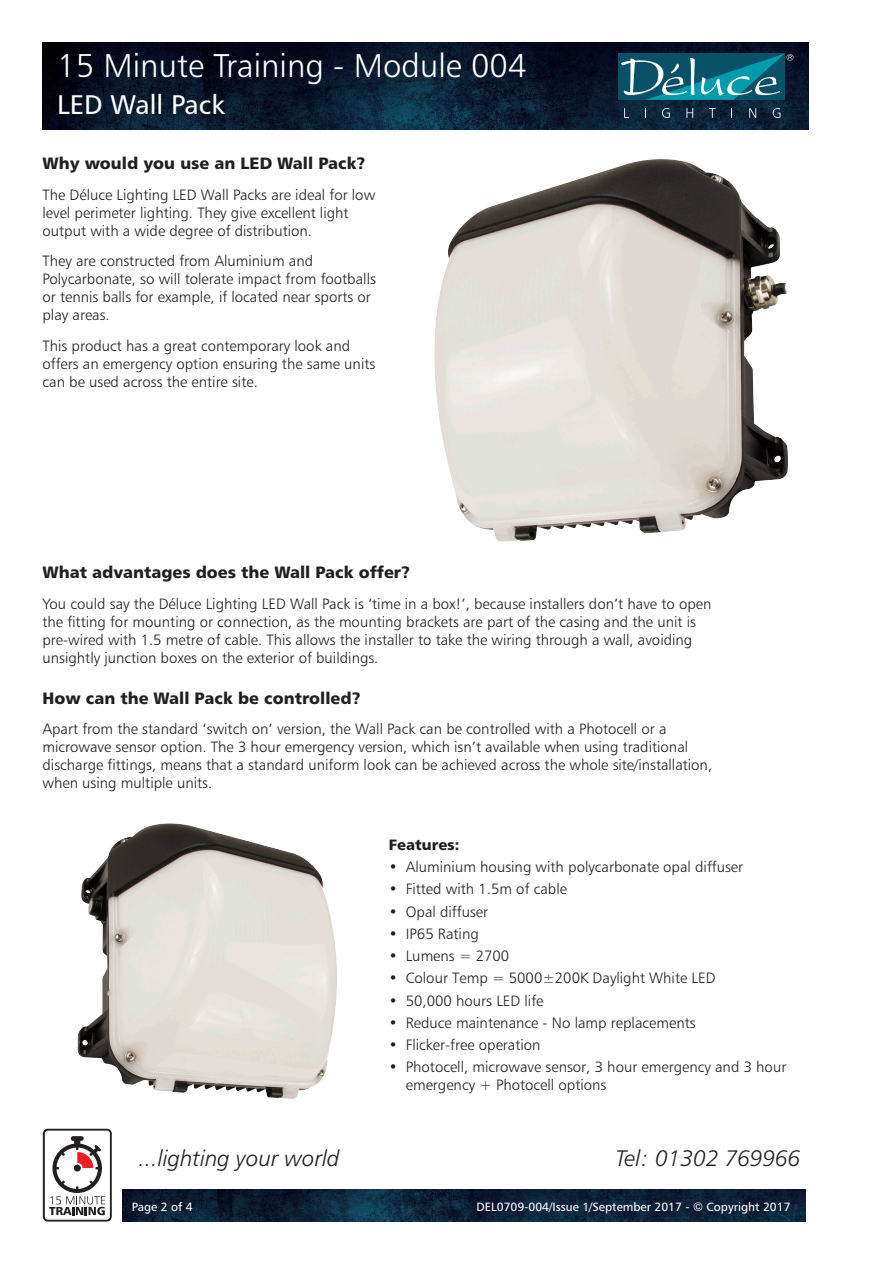
<style>
.page{position:relative;width:893px;height:1263px;background:#fff}
.page>*{position:absolute;margin:0;border:0;box-sizing:border-box;transform-origin:0 0}
.t1{font:33px "Humanist 777 BT Light B";color:#fff}
.t2{font:27px "Humanist 777 BT Roman B";color:#fff}
.t3{font:22.5px "Humanist 777 BT Light Italic B";color:#231f20}
.t4{font:16.5px "Humanist 777 BT Black B";color:#231f20}
.t5{font:15px/18px "Humanist 777 BT Light B";color:#231f20}
.t6{font:15px "Humanist 777 BT Black B";color:#231f20}
.t7{font:12px "Humanist 777 BT Roman B";color:#fff}
</style>
<div class="page">
<img style="left:43px;top:43px;width:765px;height:87px">
<img style="left:123px;top:1190px;width:682px;height:31px">
<svg style="left:43px;top:1129px;width:69px;height:92px"></svg>
<svg style="left:624px;top:108px;width:5px;height:10px"></svg>
<svg style="left:662px;top:108px;width:8px;height:10px"></svg>
<svg style="left:686px;top:108px;width:7px;height:10px"></svg>
<svg style="left:709px;top:108px;width:7px;height:10px"></svg>
<svg style="left:749px;top:108px;width:7px;height:10px"></svg>
<svg style="left:773px;top:108px;width:7px;height:10px"></svg>
<svg style="left:621px;top:54px;width:172px;height:46px;background:#277588"></svg>
<img style="left:434px;top:159px;width:354px;height:383px">
<img style="left:77px;top:823px;width:260px;height:276px">
<h1 class="t1" style="left:57px;top:45px;width:471px">15 Minute Training - Module 004</h1>
<h2 class="t2" style="left:57px;top:88px;width:169px">LED Wall Pack</h2>
<p class="t4" style="left:43px;top:152px;width:325px">Why would you use an LED Wall Pack?</p>
<p class="t5" style="left:43px;top:185px;width:334px">The Déluce Lighting LED Wall Packs are ideal for low level perimeter lighting. They give excellent light output with a wide degree of distribution.</p>
<p class="t5" style="left:43px;top:252px;width:335px">They are constructed from Aluminium and Polycarbonate, so will tolerate impact from footballs or tennis balls for example, if located near sports or play areas.</p>
<p class="t5" style="left:43px;top:337px;width:334px">This product has a great contemporary look and offers an emergency option ensuring the same units can be used across the entire site.</p>
<p class="t4" style="left:43px;top:562px;width:369px">What advantages does the Wall Pack offer?</p>
<p class="t5" style="left:43px;top:595px;width:670px">You could say the Déluce Lighting LED Wall Pack is ‘time in a box!’, because installers don’t have to open the fitting for mounting or connection, as the mounting brackets are part of the casing and the unit is pre-wired with 1.5 metre of cable. This allows the installer to take the wiring through a wall, avoiding unsightly junction boxes on the exterior of buildings.</p>
<p class="t4" style="left:43px;top:687px;width:320px">How can the Wall Pack be controlled?</p>
<p class="t5" style="left:43px;top:720px;width:671px">Apart from the standard ‘switch on’ version, the Wall Pack can be controlled with a Photocell or a microwave sensor option. The 3 hour emergency version, which isn’t available when using traditional discharge fittings, means that a standard uniform look can be achieved across the whole site/installation, when using multiple units.</p>
<p class="t6" style="left:389px;top:835px;width:72px">Features:</p>
<p class="t5" style="left:389px;top:858px;width:356px">• Aluminium housing with polycarbonate opal diffuser</p>
<p class="t5" style="left:389px;top:880px;width:180px">• Fitted with 1.5m of cable</p>
<p class="t5" style="left:389px;top:902px;width:101px">• Opal diffuser</p>
<p class="t5" style="left:389px;top:924px;width:91px">• IP65 Rating</p>
<p class="t5" style="left:389px;top:947px;width:122px">• Lumens = 2700</p>
<p class="t5" style="left:389px;top:969px;width:328px">• Colour Temp = 5000±200K Daylight White LED</p>
<p class="t5" style="left:389px;top:991px;width:156px">• 50,000 hours LED life</p>
<p class="t5" style="left:389px;top:1013px;width:308px">• Reduce maintenance - No lamp replacements</p>
<p class="t5" style="left:389px;top:1035px;width:153px">• Flicker-free operation</p>
<p class="t5" style="left:406px;top:1058px;width:382px;text-indent:-17px">• Photocell, microwave sensor, 3 hour emergency and 3 hour emergency + Photocell options</p>
<h3 class="t3" style="left:139px;top:1144px;width:202px">...lighting your world</h3>
<h3 class="t3" style="left:615px;top:1144px;width:187px">Tel: 01302 769966</h3>
<p class="t7" style="left:132px;top:1200px;width:63px">Page 2 of 4</p>
<p class="t7" style="left:477px;top:1200px;width:315px">DEL0709-004/Issue 1/September 2017 - © Copyright 2017</p>
</div>
